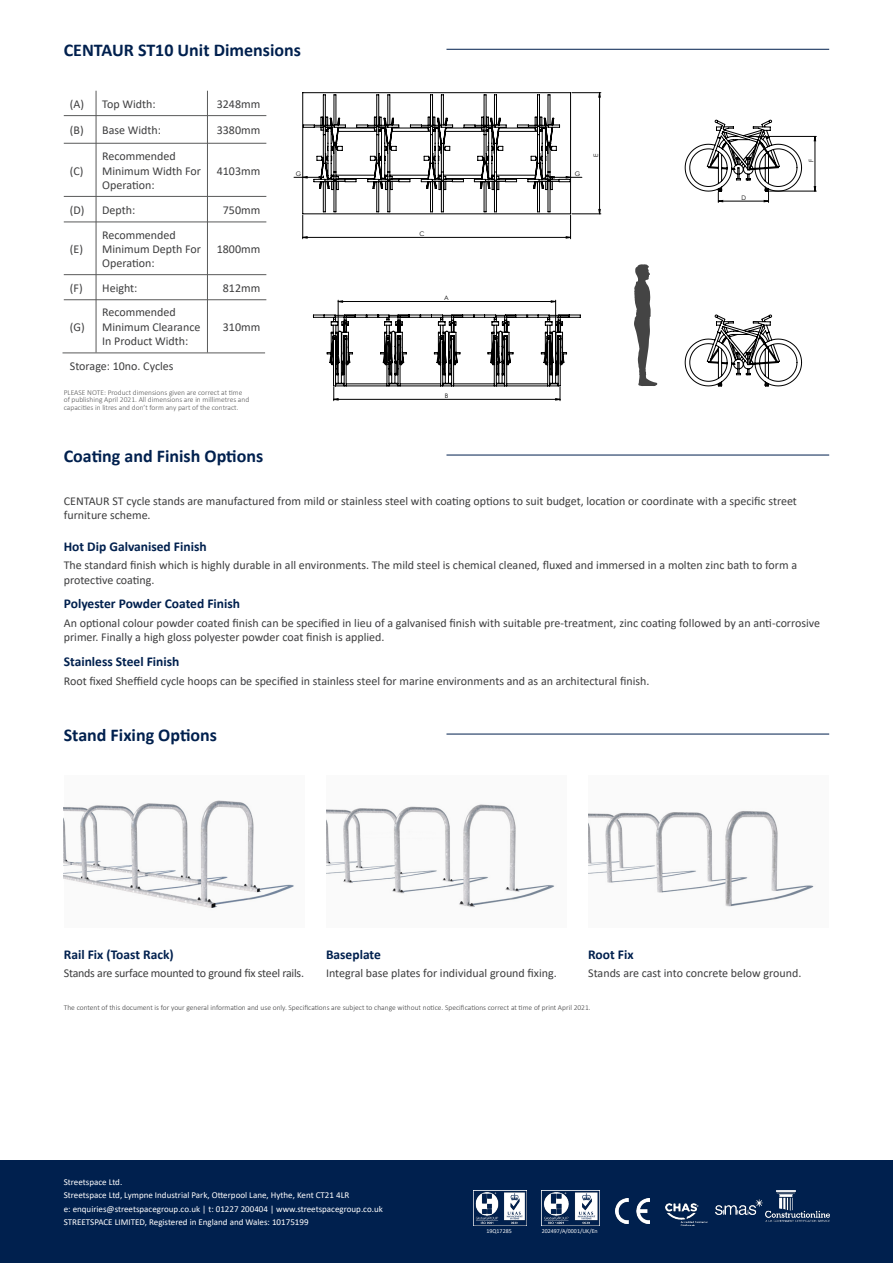
<style>
.page{position:relative;width:893px;height:1263px;background:#fff}
.page>*{position:absolute;margin:0;border:0;box-sizing:border-box;transform-origin:0 0}
.Subtitles{font:700 18px "Calibri";color:#00204e}
.t1{font:700 13.5px "Calibri";color:#00204e}
.t2{font:12px/14.4px "Calibri";color:#3e3e3f}
.t3{font:12px "Calibri";letter-spacing:-.02em;color:#3e3e3f}
.t4{font:9px "Calibri";color:#fff}
.t5{font:300 7.5px/7.5px "Calibri";color:#575757}
.t6{font:300 7.5px "Calibri";color:#3e3e3f}
.t7{font:6.3px "Century Gothic";color:#000}
.t8{font:6px "Calibri";color:#f5f6f7}
</style>
<div class="page">
<hr style="left:446px;top:49px;width:383px;height:1px;background:#00204e">
<hr style="left:338px;top:300px;width:1px;height:31px;background:#000">
<hr style="left:555px;top:300px;width:1px;height:31px;background:#000">
<hr style="left:755px;top:136px;width:61px;height:1px;background:#000">
<hr style="left:769px;top:191px;width:47px;height:1px;background:#000">
<svg style="left:339px;top:301px;width:216px;height:1px"></svg>
<svg style="left:814px;top:137px;width:2px;height:54px"></svg>
<svg style="left:313px;top:315px;width:268px;height:86px"></svg>
<svg style="left:685px;top:315px;width:117px;height:71px"></svg>
<svg style="left:294px;top:92px;width:307px;height:147px"></svg>
<svg style="left:685px;top:120px;width:117px;height:82px"></svg>
<div style="left:0;top:1161px;width:893px;height:102px;background:#00204e"></div>
<img style="left:474px;top:1192px;width:52px;height:34px">
<img style="left:542px;top:1192px;width:57px;height:34px">
<img style="left:615px;top:1198px;width:35px;height:25px">
<img style="left:716px;top:1199px;width:47px;height:16px">
<img style="left:766px;top:1191px;width:63px;height:31px">
<img style="left:665px;top:1203px;width:42px;height:23px">
<svg style="left:634px;top:264px;width:23px;height:122px"></svg>
<hr style="left:64px;top:274px;width:202px;height:1px;background:#595a5a">
<hr style="left:64px;top:222px;width:202px;height:1px;background:#595a5a">
<hr style="left:64px;top:196px;width:202px;height:1px;background:#595a5a">
<hr style="left:64px;top:143px;width:202px;height:1px;background:#595a5a">
<hr style="left:64px;top:115px;width:202px;height:1px;background:#595a5a">
<hr style="left:64px;top:299px;width:202px;height:1px;background:#595a5a">
<hr style="left:96px;top:91px;width:1px;height:261px;background:#595a5a">
<hr style="left:207px;top:91px;width:1px;height:261px;background:#595a5a">
<hr style="left:63px;top:352px;width:202px;height:1px;background:#595a5a">
<hr style="left:446px;top:455px;width:383px;height:1px;background:#00204e">
<hr style="left:446px;top:734px;width:383px;height:1px;background:#00204e">
<img style="left:64px;top:800px;width:230px;height:108px">
<img style="left:326px;top:804px;width:229px;height:104px">
<img style="left:588px;top:810px;width:226px;height:97px">
<p class="Subtitles" style="left:64px;top:37px;width:239px">CENTAUR ST10 Unit Dimensions</p>
<p class="t2" style="left:70px;top:96px;width:16px">(A)</p>
<p class="t2" style="left:102px;top:96px;width:55px">Top Width:</p>
<p class="t2" style="left:217px;top:96px;width:45px">3248mm</p>
<p class="t2" style="left:70px;top:123px;width:15px">(B)</p>
<p class="t2" style="left:102px;top:123px;width:60px">Base Width:</p>
<p class="t2" style="left:217px;top:123px;width:45px">3380mm</p>
<p class="t2" style="left:70px;top:163px;width:15px">(C)</p>
<p class="t2" style="left:102px;top:149px;width:100px">Recommended<br>Minimum Width For<br>Operation:</p>
<p class="t2" style="left:217px;top:163px;width:45px">4103mm</p>
<p class="t2" style="left:70px;top:202px;width:16px">(D)</p>
<p class="t2" style="left:102px;top:202px;width:35px">Depth:</p>
<p class="t2" style="left:223px;top:202px;width:39px">750mm</p>
<p class="t2" style="left:70px;top:242px;width:15px">(E)</p>
<p class="t2" style="left:102px;top:227px;width:100px">Recommended<br>Minimum Depth For<br>Operation:</p>
<p class="t2" style="left:217px;top:242px;width:45px">1800mm</p>
<p class="t2" style="left:70px;top:280px;width:14px">(F)</p>
<p class="t2" style="left:102px;top:280px;width:37px">Height:</p>
<p class="t2" style="left:223px;top:280px;width:39px">812mm</p>
<p class="t2" style="left:70px;top:319px;width:16px">(G)</p>
<p class="t2" style="left:102px;top:305px;width:75px">Recommended</p>
<p class="t2" style="left:102px;top:319px;width:100px">Minimum Clearance<br>In Product Width:</p>
<p class="t2" style="left:223px;top:319px;width:39px">310mm</p>
<p class="t2" style="left:70px;top:358px;width:105px">Storage: 10no. Cycles</p>
<p class="t5" style="left:64px;top:388px;width:187px">PLEASE NOTE: Product dimensions given are correct at time of publishing April 2021. All dimensions are in millimetres and capacities in litres and don’t form any part of the contract.</p>
<p class="t7" style="left:296px;top:169px;width:7px">G</p>
<p class="t7" style="left:575px;top:169px;width:7px">G</p>
<p class="t7" style="left:591px;top:157px;width:5px;rotate:-90deg">E</p>
<p class="t7" style="left:419px;top:229px;width:7px">C</p>
<p class="t7" style="left:444px;top:293px;width:6px">A</p>
<p class="t7" style="left:445px;top:391px;width:5px">B</p>
<p class="t7" style="left:741px;top:193px;width:6px">D</p>
<p class="t7" style="left:807px;top:162px;width:5px;rotate:-90deg">F</p>
<p class="Subtitles" style="left:64px;top:443px;width:201px">Coating and Finish Options</p>
<p class="t2" style="left:64px;top:493px;width:735px">CENTAUR ST cycle stands are manufactured from mild or stainless steel with coating options to suit budget, location or coordinate with a specific street furniture scheme.</p>
<p class="t1" style="left:64px;top:537px;width:144px">Hot Dip Galvanised Finish</p>
<p class="t2" style="left:64px;top:558px;width:735px">The standard finish which is highly durable in all environments. The mild steel is chemical cleaned, fluxed and immersed in a molten zinc bath to form a protective coating.</p>
<p class="t1" style="left:64px;top:594px;width:178px">Polyester Powder Coated Finish</p>
<p class="t2" style="left:64px;top:615px;width:758px">An optional colour powder coated finish can be specified in lieu of a galvanised finish with suitable pre-treatment, zinc coating followed by an anti-corrosive primer. Finally a high gloss polyester powder coat finish is applied.</p>
<p class="t1" style="left:64px;top:652px;width:117px">Stainless Steel Finish</p>
<p class="t2" style="left:64px;top:673px;width:587px">Root fixed Sheffield cycle hoops can be specified in stainless steel for marine environments and as an architectural finish.</p>
<p class="Subtitles" style="left:64px;top:722px;width:155px">Stand Fixing Options</p>
<p class="t1" style="left:64px;top:945px;width:111px">Rail Fix (Toast Rack)</p>
<p class="t3" style="left:64px;top:965px;width:242px">Stands are surface mounted to ground fix steel rails.</p>
<p class="t1" style="left:326px;top:945px;width:56px">Baseplate</p>
<p class="t2" style="left:326px;top:966px;width:232px">Integral base plates for individual ground fixing.</p>
<p class="t1" style="left:588px;top:945px;width:47px">Root Fix</p>
<p class="t2" style="left:588px;top:966px;width:215px">Stands are cast into concrete below ground.</p>
<p class="t6" style="left:64px;top:1003px;width:528px">The content of this document is for your general information and use only. Specifications are subject to change without notice. Specifications correct at time of print April 2021.</p>
<p class="t4" style="left:64px;top:1175px;width:60px">Streetspace Ltd.</p>
<p class="t4" style="left:64px;top:1189px;width:287px">Streetspace Ltd, Lympne Industrial Park, Otterpool Lane, Hythe, Kent CT21 4LR</p>
<p class="t4" style="left:64px;top:1202px;width:321px">e: enquiries@streetspacegroup.co.uk | t: 01227 200404 | www.streetspacegroup.co.uk</p>
<p class="t4" style="left:64px;top:1216px;width:246px">STREETSPACE LIMITED, Registered in England and Wales: 10175199</p>
<p class="t8" style="left:486px;top:1227px;width:27px">19Q17285</p>
<p class="t8" style="left:542px;top:1227px;width:57px">202497/A/0001/UK/En</p>
</div>
